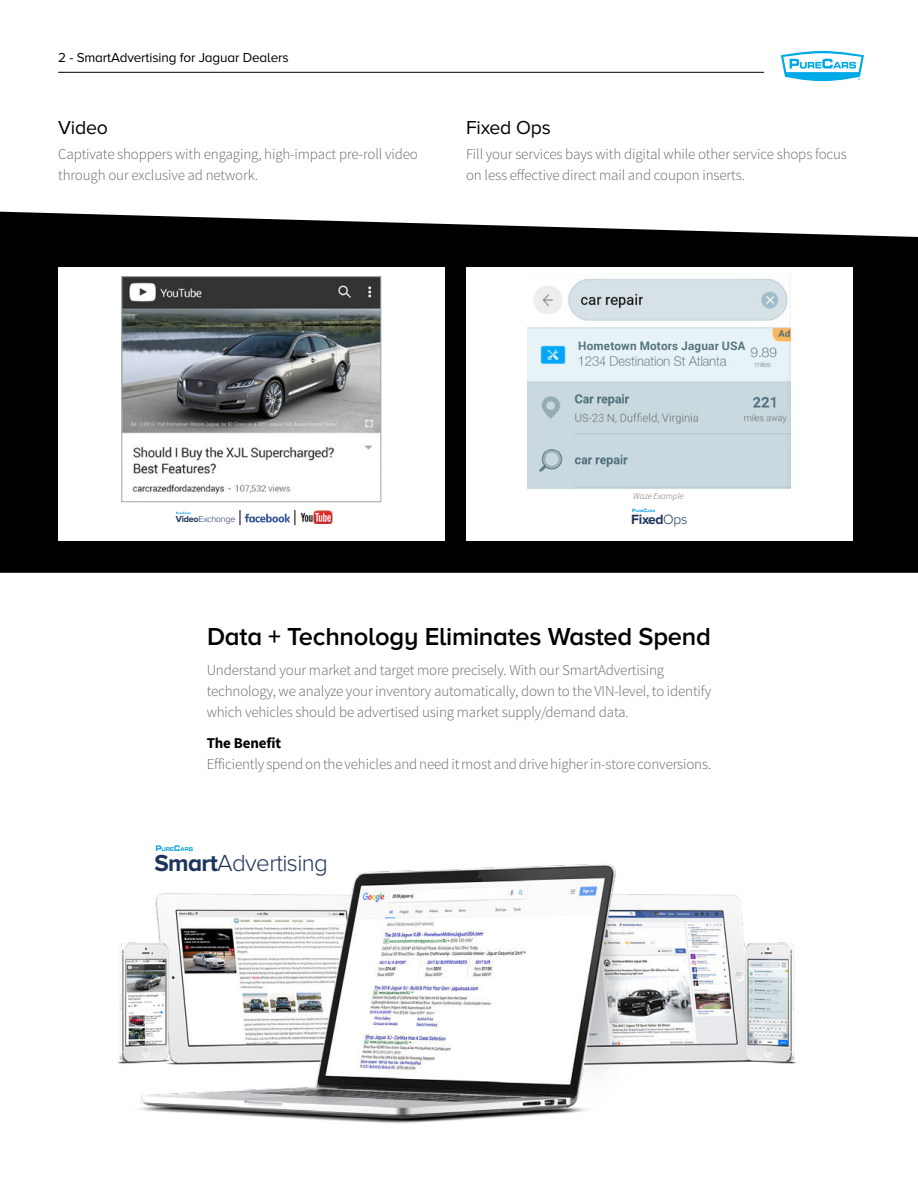
<style>
.page{position:relative;width:918px;height:1188px;background:#fff}
.page>*{position:absolute;margin:0;border:0;box-sizing:border-box;transform-origin:0 0}
.t1{font:600 25.5px "Proxima Nova A";letter-spacing:-.01em;color:#000}
.t2{font:300 24px "Proxima Nova A";letter-spacing:-.025em;color:#1e355b}
.t3{font:19.5px "Proxima Nova A";letter-spacing:-.01em;color:#000}
.t4{font:300 15px/21px "Source Sans Pro";letter-spacing:-.01em;color:#686763}
.t5{font:700 15px "Source Sans Pro";letter-spacing:-.01em;color:#000}
.t6{font:700 13.95px "Proxima Nova A";letter-spacing:-.025em;color:#1e355b}
.t7{font:13.5px "Proxima Nova A";letter-spacing:-.01em;color:#000}
.t8{font:700 11.7px "Roboto";letter-spacing:.015em;color:#53747c}
.t9{font:300 9px "Proxima Nova A";letter-spacing:-.025em;color:#1e355b}
.t10{font:italic 300 9px "Source Sans Pro";letter-spacing:-.01em;color:#686763}
.s1{font-weight:700}
.s2{font-weight:300}
</style>
<div class="page">
<svg style="left:0;top:212px;width:918px;height:361px;background:#1c1c1c"></svg>
<div style="left:466px;top:267px;width:386px;height:273px;background:#fff"></div>
<div style="left:58px;top:267px;width:386px;height:273px;background:#fff"></div>
<svg style="left:781px;top:51px;width:83px;height:30px"></svg>
<img style="left:300px;top:511px;width:33px;height:13px">
<svg style="left:176px;top:512px;width:15px;height:2px"></svg>
<svg style="left:240px;top:510px;width:56px;height:15px"></svg>
<svg style="left:632px;top:509px;width:23px;height:3px"></svg>
<img style="left:528px;top:274px;width:263px;height:215px">
<img style="left:117px;top:864px;width:680px;height:260px">
<svg style="left:156px;top:845px;width:37px;height:6px"></svg>
<hr style="left:58px;top:72px;width:706px;height:1px;background:#000">
<img style="left:124px;top:278px;width:255px;height:217px">
<div style="left:122px;top:276px;width:259px;height:226px;border:1px solid #9ea6ab"></div>
<div style="left:578px;top:337px;width:168px;height:18px;background:#e8f3f7"></div>
<p class="t7" style="left:58px;top:52px;width:232px">2 - SmartAdvertising for Jaguar Dealers</p>
<h3 class="t3" style="left:58px;top:119px;width:51px">Video</h3>
<p class="t4" style="left:58px;top:145px;width:361px">Captivate shoppers with engaging, high-impact pre-roll video through our exclusive ad network.</p>
<h3 class="t3" style="left:466px;top:119px;width:86px">Fixed Ops</h3>
<p class="t4" style="left:466px;top:145px;width:382px">Fill your services bays with digital while other service shops focus on less effective direct mail and coupon inserts.</p>
<p class="t8" style="left:578px;top:341px;width:169px">Hometown Motors Jaguar USA</p>
<p class="t10" style="left:633px;top:492px;width:52px">Waze Example</p>
<p class="t9" style="left:176px;top:515px;width:61px"><span class="s1">Video</span>Exchange</p>
<p class="t6" style="left:631px;top:514px;width:58px">Fixed<span class="s2">Ops</span></p>
<h1 class="t1" style="left:207px;top:625px;width:505px">Data + Technology Eliminates Wasted Spend</h1>
<p class="t4" style="left:207px;top:660px;width:506px">Understand your market and target more precisely. With our SmartAdvertising technology, we analyze your inventory automatically, down to the VIN-level, to identify which vehicles should be advertised using market supply/demand data.</p>
<p class="t5" style="left:207px;top:734px;width:76px">The Benefit</p>
<p class="t4" style="left:207px;top:755px;width:506px">Efficiently spend on the vehicles and need it most and drive higher in-store conversions.</p>
<h2 class="t2" style="left:154px;top:853px;width:175px"><span class="s1">Smart</span>Advertising</h2>
</div>
